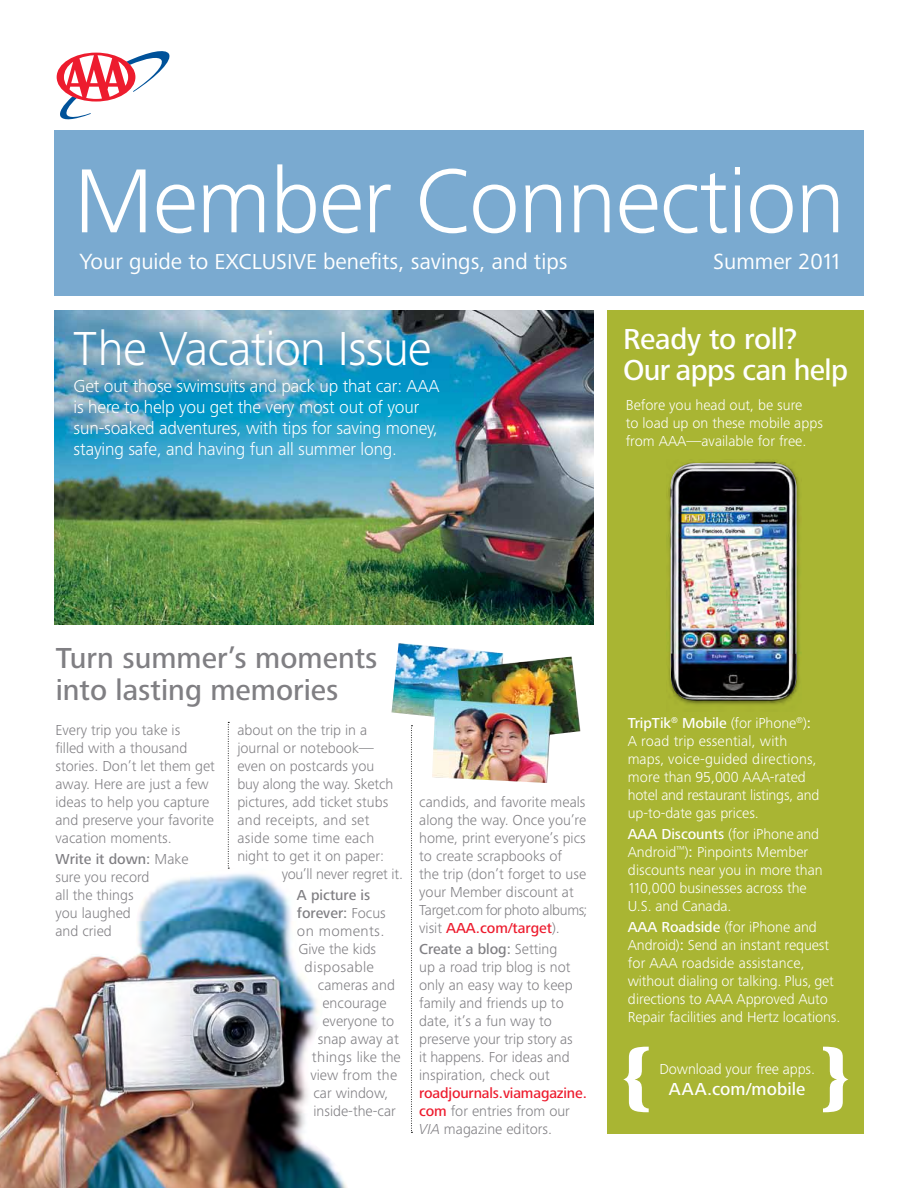
<style>
.page{position:relative;width:918px;height:1188px;background:#fff}
.page>*{position:absolute;margin:0;border:0;box-sizing:border-box;transform-origin:0 0}
.t1{font:300 94.2px "Frutiger Next Pro";letter-spacing:-.01em;color:#fff}
.t2{font:300 49.5px "Frutiger Next Pro";letter-spacing:-.02em;color:#fff}
.t3{font:500 30px/31.5px "Frutiger Next Pro";color:#807f83}
.t4{font:500 30px/31.5px "Frutiger Next Pro";letter-spacing:-.02em;color:#fff}
.t5{font:22.8px "Frutiger Next Pro";color:#fff}
.t6{font:300 18px/21px "Frutiger Next Pro";letter-spacing:-.01em;color:#fff}
.t7{font:500 18px "Frutiger Next Pro";letter-spacing:.005em;color:#fff}
.t8{font:300 15px/18px "Frutiger Next Pro";color:#807f83}
.t9{font:300 15px/18px "Frutiger Next Pro";letter-spacing:-.005em;color:#fff}
.t10{font:300 15px "Frutiger Next Pro";letter-spacing:.02em;color:#807f83}
.t11{font:500 15px "Frutiger Next Pro";color:#807f83}
.t12{font:300 15px "Frutiger Next Pro";letter-spacing:.02em;color:#807f83;scale:1.04 1}
.t13{font:300 15px "Frutiger Next Pro";color:#807f83;scale:1.04 1}
.s1{font-size:22.35px}
.s2{font-weight:500}
.s3{font-weight:300}
.s4{font-weight:500;color:#ed1c2e}
.s5{font-style:italic}
</style>
<div class="page">
<img style="left:54px;top:310px;width:539px;height:315px">
<div style="left:54px;top:130px;width:810px;height:166px;background:#7aaad0"></div>
<div style="left:608px;top:310px;width:256px;height:824px;background:#a9b533"></div>
<svg style="left:623px;top:1047px;width:26px;height:65px"></svg>
<svg style="left:823px;top:1047px;width:25px;height:65px"></svg>
<svg style="left:57px;top:51px;width:113px;height:69px"></svg>
<svg style="left:228px;top:722px;width:1px;height:146px"></svg>
<svg style="left:411px;top:783px;width:1px;height:350px"></svg>
<img style="left:0;top:868px;width:347px;height:320px">
<img style="left:668px;top:461px;width:133px;height:244px">
<img style="left:671px;top:463px;width:125px;height:237px">
<img style="left:392px;top:643px;width:188px;height:140px">
<h1 class="t1" style="left:74px;top:147px;width:773px">Member Connection</h1>
<h3 class="t5" style="left:79px;top:249px;width:490px">Your guide to <span class="s1">EXCLUSIVE</span> benefits, savings, and tips</h3>
<h3 class="t5" style="left:713px;top:249px;width:130px">Summer 2011</h3>
<h2 class="t2" style="left:74px;top:320px;width:360px">The Vacation Issue</h2>
<p class="t6" style="left:74px;top:375px;width:367px">Get out those swimsuits and pack up that car: AAA is here to help you get the very most out of your sun-soaked adventures, with tips for saving money, staying safe, and having fun all summer long.</p>
<h3 class="t4" style="left:623px;top:323px;width:226px">Ready to roll?<br>Our apps can help</h3>
<p class="t9" style="left:626px;top:396px;width:199px">Before you head out, be sure<br>to load up on these mobile apps from AAA—available for free.</p>
<h3 class="t3" style="left:56px;top:642px;width:323px">Turn summer’s moments into lasting memories</h3>
<p class="t8" style="left:55px;top:721px;width:161px">Every trip you take is<br>filled with a thousand stories. Don’t let them get away. Here are just a few ideas to help you capture and preserve your favorite vacation moments.</p>
<p class="t8" style="left:55px;top:850px;width:135px"><span class="s2">Write it down:</span> Make sure you record<br>all the things<br>you laughed<br>and cried</p>
<p class="t8" style="left:237px;top:721px;width:131px">about on the trip in a</p>
<p class="t8" style="left:237px;top:739px;width:138px">journal or notebook—</p>
<p class="t8" style="left:237px;top:757px;width:138px">even on postcards you</p>
<p class="t8" style="left:237px;top:775px;width:158px">buy along the way. Sketch</p>
<p class="t8" style="left:237px;top:793px;width:152px">pictures, add ticket stubs</p>
<p class="t10" style="left:237px;top:811px;width:134px">and receipts, and set</p>
<p class="t10" style="left:237px;top:829px;width:138px">aside some time each</p>
<p class="t8" style="left:237px;top:847px;width:148px">night to get it on paper:</p>
<p class="t8" style="left:282px;top:865px;width:123px">you’ll never regret it.</p>
<p class="t11" style="left:297px;top:886px;width:75px">A picture is</p>
<p class="t11" style="left:297px;top:904px;width:90px">forever: <span class="s3">Focus</span></p>
<p class="t12" style="left:297px;top:922px;width:86px">on moments.</p>
<p class="t8" style="left:298px;top:940px;width:79px">Give the kids</p>
<p class="t12" style="left:304px;top:958px;width:68px">disposable</p>
<p class="t8" style="left:318px;top:976px;width:78px">cameras and</p>
<p class="t8" style="left:322px;top:994px;width:66px">encourage</p>
<p class="t8" style="left:322px;top:1012px;width:73px">everyone to</p>
<p class="t8" style="left:318px;top:1030px;width:83px">snap away at</p>
<p class="t13" style="left:312px;top:1048px;width:87px">things like the</p>
<p class="t8" style="left:310px;top:1066px;width:88px">view from the</p>
<p class="t8" style="left:313px;top:1084px;width:76px">car window,</p>
<p class="t8" style="left:313px;top:1102px;width:84px">inside-the-car</p>
<p class="t8" style="left:419px;top:793px;width:170px">candids, and favorite meals along the way. Once you’re home, print everyone’s pics to create scrapbooks of<br>the trip (don’t forget to use your Member discount at<br>Target.com for photo albums; visit <span class="s4">AAA.com/target</span>).</p>
<p class="t8" style="left:419px;top:940px;width:155px"><span class="s2">Create a blog:</span> Setting up a road trip blog is not only an easy way to keep family and friends up to date, it’s a fun way to preserve your trip story as it happens. For ideas and inspiration, check out</p>
<p class="t8" style="left:419px;top:1084px;width:169px"><span class="s4">roadjournals.viamagazine. com</span> for entries from our<br><span class="s5">VIA</span> magazine editors.</p>
<p class="t9" style="left:628px;top:714px;width:193px"><span class="s2">TripTik</span><sup>®</sup> <span class="s2">Mobile</span> (for iPhone<sup>®</sup>)<span class="s2">:<br></span>A road trip essential, with maps, voice-guided directions, more than 95,000 AAA-rated hotel and restaurant listings, and up-to-date gas prices.</p>
<p class="t9" style="left:628px;top:825px;width:196px"><span class="s2">AAA Discounts</span> (for iPhone and<br>Android<sup>™</sup>)<span class="s2">:</span> Pinpoints Member discounts near you in more than<br>110,000 businesses across the<br>U.S. and Canada.</p>
<p class="t9" style="left:628px;top:918px;width:214px"><span class="s2">AAA Roadside</span> (for iPhone and Android)<span class="s2">:</span> Send an instant request for AAA roadside assistance, without dialing or talking. Plus, get directions to AAA Approved Auto Repair facilities and Hertz locations.</p>
<p class="t9" style="left:659px;top:1060px;width:157px">Download your free apps.</p>
<p class="t7" style="left:669px;top:1079px;width:138px">AAA.com/mobile</p>
</div>
